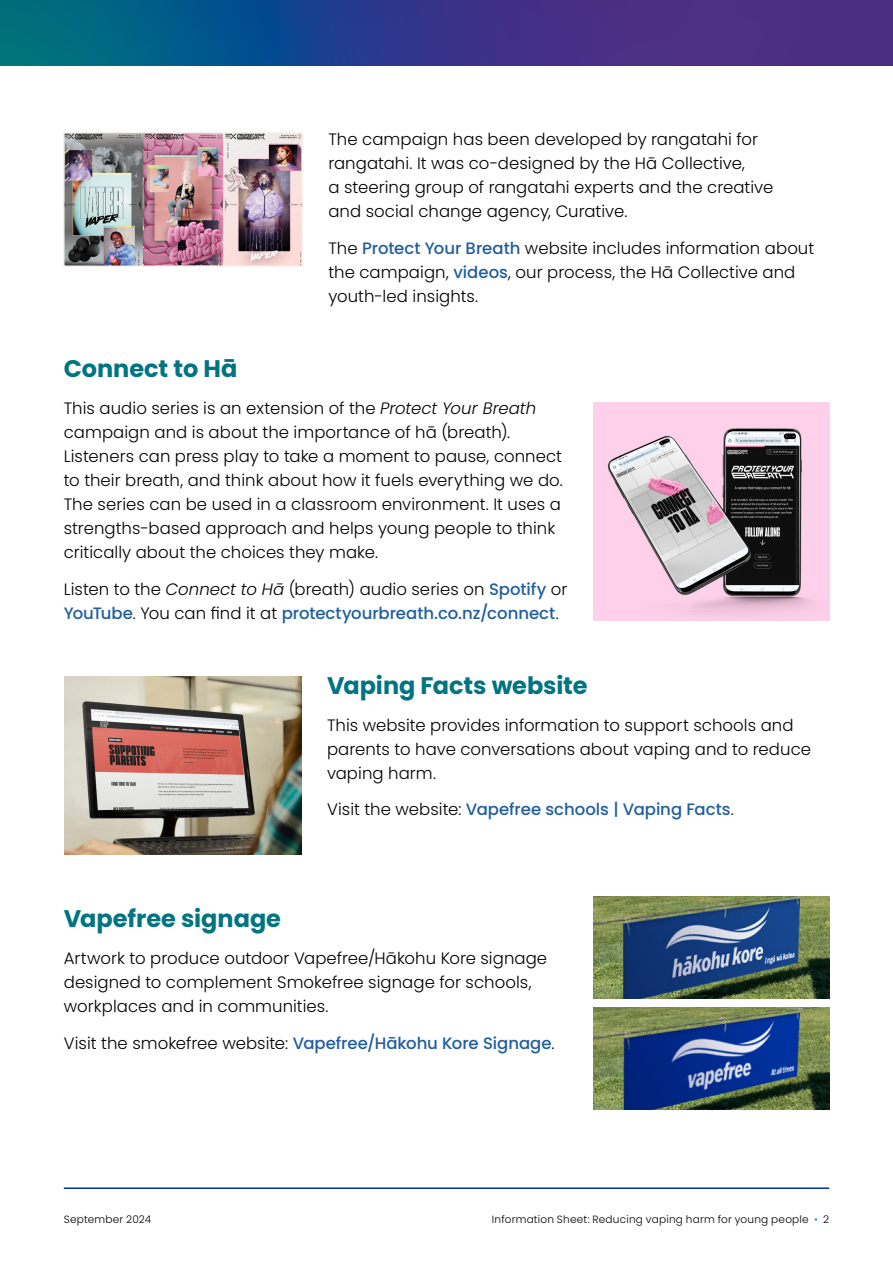
<style>
.page{position:relative;width:893px;height:1263px;background:#fff}
.page>*{position:absolute;margin:0;border:0;box-sizing:border-box;transform-origin:0 0}
.t1{font:700 24px "Poppins";letter-spacing:-.005em;color:#007481}
.t2{font:300 16.5px/24px "Poppins";letter-spacing:.005em;color:#000}
.t3{font:500 16.5px "Poppins";letter-spacing:-.005em;color:#215e9e}
.t4{font:300 10.5px "Poppins";letter-spacing:.02em;color:#000}
.s1{font-weight:500;color:#215e9e}
.s2{font-style:italic}
.s3{font-weight:300;color:#000}
.s4{color:#00a2ac}
</style>
<div class="page">
<hr style="left:64px;top:1187px;width:765px;height:2px;background:#039">
<svg style="left:0;top:0;width:893px;height:66px;background:#2a4086"></svg>
<img style="left:66px;top:135px;width:234px;height:129px">
<div style="left:63px;top:132px;width:240px;height:135px;border:2px solid #f6f4ec"></div>
<img style="left:593px;top:402px;width:236px;height:219px">
<img style="left:64px;top:676px;width:237px;height:178px">
<img style="left:593px;top:896px;width:236px;height:102px">
<img style="left:593px;top:1007px;width:236px;height:102px">
<p class="t2" style="left:328px;top:127px;width:446px">The campaign has been developed by rangatahi for rangatahi. It was co-designed by the Hā Collective,<br>a steering group of rangatahi experts and the creative and social change agency, Curative.</p>
<p class="t2" style="left:328px;top:236px;width:487px">The <span class="s1">Protect Your Breath</span> website includes information about the campaign, <span class="s1">videos</span>, our process, the Hā Collective and youth-led insights.</p>
<h1 class="t1" style="left:64px;top:355px;width:175px">Connect to Hā</h1>
<p class="t2" style="left:64px;top:396px;width:500px">This audio series is an extension of the <span class="s2">Protect Your Breath </span>campaign and is about the importance of hā (breath).<br>Listeners can press play to take a moment to pause, connect to their breath, and think about how it fuels everything we do.<br>The series can be used in a classroom environment. It uses a strengths-based approach and helps young people to think critically about the choices they make.</p>
<p class="t2" style="left:64px;top:577px;width:505px">Listen to the <span class="s2">Connect to Hā</span> (breath) audio series on <span class="s1">Spotify</span> or<br><span class="s1">YouTube</span>. You can find it at <span class="s1">protectyourbreath.co.nz/connect</span>.</p>
<h1 class="t1" style="left:327px;top:671px;width:262px">Vaping Facts website</h1>
<p class="t2" style="left:327px;top:713px;width:485px">This website provides information to support schools and parents to have conversations about vaping and to reduce vaping harm.</p>
<p class="t3" style="left:327px;top:800px;width:408px"><span class="s3">Visit the website:</span> Vapefree schools | Vaping Facts<span class="s3">.</span></p>
<h1 class="t1" style="left:64px;top:905px;width:219px">Vapefree signage</h1>
<p class="t2" style="left:64px;top:946px;width:485px">Artwork to produce outdoor Vapefree/Hākohu Kore signage designed to complement Smokefree signage for schools, workplaces and in communities.</p>
<p class="t2" style="left:64px;top:1031px;width:492px">Visit the smokefree website: <span class="s1">Vapefree/Hākohu Kore Signage</span>.</p>
<p class="t4" style="left:64px;top:1213px;width:89px">September 2024</p>
<p class="t4" style="left:492px;top:1213px;width:339px">Information Sheet: Reducing vaping harm for young people <span class="s4">•</span> 2</p>
</div>
